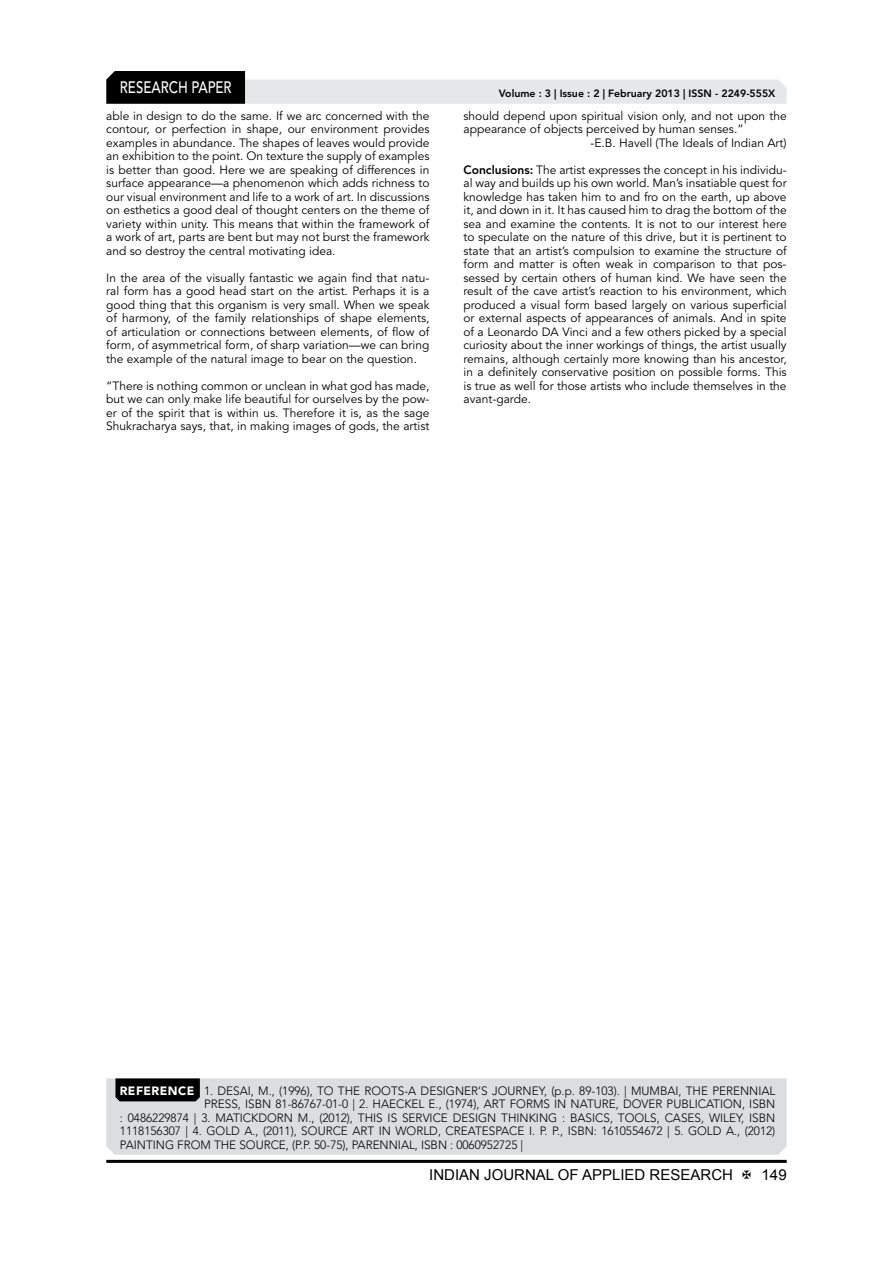
<style>
.page{position:relative;width:893px;height:1263px;background:#fff}
.page>*{position:absolute;margin:0;border:0;box-sizing:border-box;transform-origin:0 0}
.t1{font:500 16.5px "Avenir LT Std";color:#fff;scale:.8 1}
.t2{font:15px "Arial";color:#000}
.t3{font:12px/13.5px "Avenir LT Std";color:#000;text-align:justify}
.t4{font:300 12px "Avenir LT Std";color:#000}
.t5{font:800 10.5px "Avenir LT Std";color:#000}
.s1{font-weight:800}
.s2{font-weight:900;color:#fff}
</style>
<div class="page">
<hr style="left:106px;top:1160px;width:681px;height:3px;background:#000">
<svg style="left:106px;top:71px;width:681px;height:33px"></svg>
<div style="left:106px;top:1078px;width:681px;height:77px;background:#dcddde"></div>
<svg style="left:115px;top:1078px;width:85px;height:23px"></svg>
<h1 class="t1" style="left:120px;top:78px;width:139px">RESEARCH PAPER</h1>
<p class="t3" style="left:106px;top:109px;width:325px">able in design to do the same. If we arc concerned with the contour, or perfection in shape, our environment provides examples in abundance. The shapes of leaves would provide an exhibition to the point. On texture the supply of examples is better than good. Here we are speaking of differences in surface appearance—a phenomenon which adds richness to our visual environment and life to a work of art. In discussions on esthetics a good deal of thought centers on the theme of variety within unity. This means that within the framework of a work of art, parts are bent but may not burst the framework and so destroy the central motivating idea.</p>
<p class="t3" style="left:106px;top:271px;width:325px">In the area of the visually fantastic we again find that natu&shy;ral form has a good head start on the artist. Perhaps it is a good thing that this organism is very small. When we speak of harmony, of the family relationships of shape elements, of articulation or connections between elements, of flow of form, of asymmetrical form, of sharp variation—we can bring the example of the natural image to bear on the question.</p>
<p class="t3" style="left:106px;top:379px;width:325px">“There is nothing common or unclean in what god has made, but we can only make life beautiful for ourselves by the pow&shy;er of the spirit that is within us. Therefore it is, as the sage Shukracharya says, that, in making images of gods, the artist</p>
<p class="t5" style="left:499px;top:87px;width:278px">Volume : 3 | Issue : 2 | February 2013 | ISSN - 2249-555X</p>
<p class="t3" style="left:463px;top:109px;width:325px">should depend upon spiritual vision only, and not upon the</p>
<p class="t3" style="left:463px;top:123px;width:282px">appearance of objects perceived by human senses.”</p>
<p class="t3" style="left:590px;top:136px;width:198px">-E.B. Havell (The Ideals of Indian Art)</p>
<p class="t3" style="left:463px;top:163px;width:325px"><span class="s1">Conclusions:</span> The artist expresses the concept in his individu&shy;al way and builds up his own world. Man’s insatiable quest for knowledge has taken him to and fro on the earth, up above it, and down in it. It has caused him to drag the bottom of the sea and examine the contents. It is not to our interest here to speculate on the nature of this drive, but it is pertinent to state that an artist’s compulsion to examine the structure of form and matter is often weak in comparison to that pos&shy;sessed by certain others of human kind. We have seen the result of the cave artist’s reaction to his environment, which produced a visual form based largely on various superficial or external aspects of appearances of animals. And in spite of a Leonardo DA Vinci and a few others picked by a special curiosity about the inner workings of things, the artist usually remains, although certainly more knowing than his ancestor, in a definitely conservative position on possible forms. This is true as well for those artists who include themselves in the avant-garde.</p>
<p class="t4" style="left:120px;top:1083px;width:657px"><span class="s2">REFERENCE</span> 1. DESAI, M., (1996), TO THE ROOTS-A DESIGNER’S JOURNEY, (p.p. 89-103). | MUMBAI, THE PERENNIAL</p>
<p class="t4" style="left:204px;top:1097px;width:573px">PRESS, ISBN 81-86767-01-0 | 2. HAECKEL E., (1974), ART FORMS IN NATURE, DOVER PUBLICATION, ISBN</p>
<p class="t4" style="left:120px;top:1110px;width:657px">: 0486229874 | 3. MATICKDORN M., (2012), THIS IS SERVICE DESIGN THINKING : BASICS, TOOLS, CASES, WILEY, ISBN</p>
<p class="t4" style="left:120px;top:1124px;width:657px">1118156307 | 4. GOLD A., (2011), SOURCE ART IN WORLD, CREATESPACE I. P. P., ISBN: 1610554672 | 5. GOLD A., (2012)</p>
<p class="t4" style="left:120px;top:1137px;width:405px">PAINTING FROM THE SOURCE, (P.P. 50-75), PARENNIAL, ISBN : 0060952725 |</p>
<p class="t2" style="left:429px;top:1164px;width:305px">INDIAN JOURNAL OF APPLIED RESEARCH</p>
<p class="t2" style="left:762px;top:1164px;width:27px">149</p>
</div>
